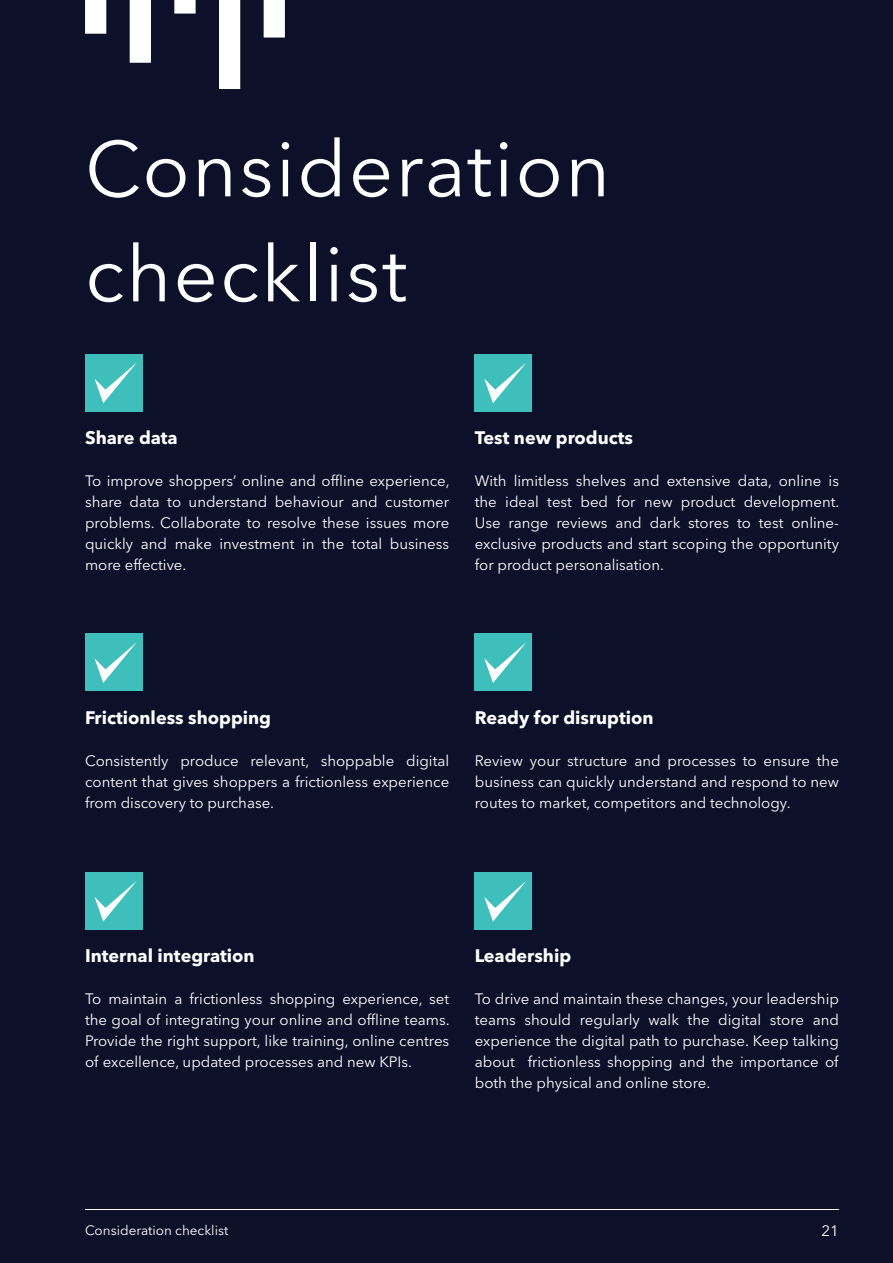
<style>
.page{position:relative;width:893px;height:1263px;background:#0c1029}
.page>*{position:absolute;margin:0;border:0;box-sizing:border-box;transform-origin:0 0}
.t1{font:78px/105px "Avenir Next LT Pro";letter-spacing:.025em;color:#fff}
.t2{font:700 18px "Avenir Next LT Pro";color:#fff}
.t3{font:15px/21px "Avenir Next LT Pro";color:#fff;text-align:justify}
.t4{font:13.5px "Avenir Next LT Pro";color:#fff}
</style>
<div class="page">
<svg style="left:85px;top:0;width:200px;height:89px"></svg>
<hr style="left:85px;top:1209px;width:754px;height:1px;background:#fff">
<div style="left:475px;top:354px;width:57px;height:57px;background:#3ebfbc"></div>
<svg style="left:484px;top:362px;width:43px;height:41px"></svg>
<div style="left:475px;top:634px;width:57px;height:57px;background:#3ebfbc"></div>
<svg style="left:484px;top:642px;width:43px;height:41px"></svg>
<div style="left:475px;top:872px;width:57px;height:58px;background:#3ebfbc"></div>
<svg style="left:484px;top:881px;width:42px;height:40px"></svg>
<div style="left:85px;top:354px;width:57px;height:57px;background:#3ebfbc"></div>
<svg style="left:95px;top:362px;width:42px;height:41px"></svg>
<div style="left:85px;top:634px;width:57px;height:57px;background:#3ebfbc"></div>
<svg style="left:95px;top:642px;width:42px;height:41px"></svg>
<div style="left:85px;top:872px;width:57px;height:58px;background:#3ebfbc"></div>
<svg style="left:95px;top:881px;width:42px;height:40px"></svg>
<h1 class="t1" style="left:85px;top:116px;width:527px">Consideration checklist</h1>
<p class="t2" style="left:85px;top:427px;width:94px">Share data</p>
<p class="t3" style="left:85px;top:470px;width:366px">To improve shoppers’ online and offline experience, share data to understand behaviour and customer problems. Collaborate to resolve these issues more quickly and make investment in the total business more effective.</p>
<p class="t2" style="left:475px;top:427px;width:160px">Test new products</p>
<p class="t3" style="left:475px;top:470px;width:366px">With limitless shelves and extensive data, online is the ideal test bed for new product development.<br>Use range reviews and dark stores to test online&shy;exclusive products and start scoping the opportunity for product personalisation.</p>
<p class="t2" style="left:85px;top:706px;width:188px">Frictionless shopping</p>
<p class="t3" style="left:85px;top:750px;width:366px">Consistently produce relevant, shoppable digital content that gives shoppers a frictionless experience from discovery to purchase.</p>
<p class="t2" style="left:475px;top:706px;width:180px">Ready for disruption</p>
<p class="t3" style="left:475px;top:750px;width:366px">Review your structure and processes to ensure the business can quickly understand and respond to new routes to market, competitors and technology.</p>
<p class="t2" style="left:85px;top:945px;width:171px">Internal integration</p>
<p class="t3" style="left:85px;top:988px;width:366px">To maintain a frictionless shopping experience, set the goal of integrating your online and offline teams.<br>Provide the right support, like training, online centres of excellence, updated processes and new KPIs.</p>
<p class="t2" style="left:475px;top:945px;width:98px">Leadership</p>
<p class="t3" style="left:475px;top:988px;width:366px">To drive and maintain these changes, your leadership teams should regularly walk the digital store and experience the digital path to purchase. Keep talking about frictionless shopping and the importance of both the physical and online store.</p>
<p class="t4" style="left:85px;top:1222px;width:145px">Consideration checklist</p>
<p class="t3" style="left:822px;top:1220px;width:19px">21</p>
</div>
